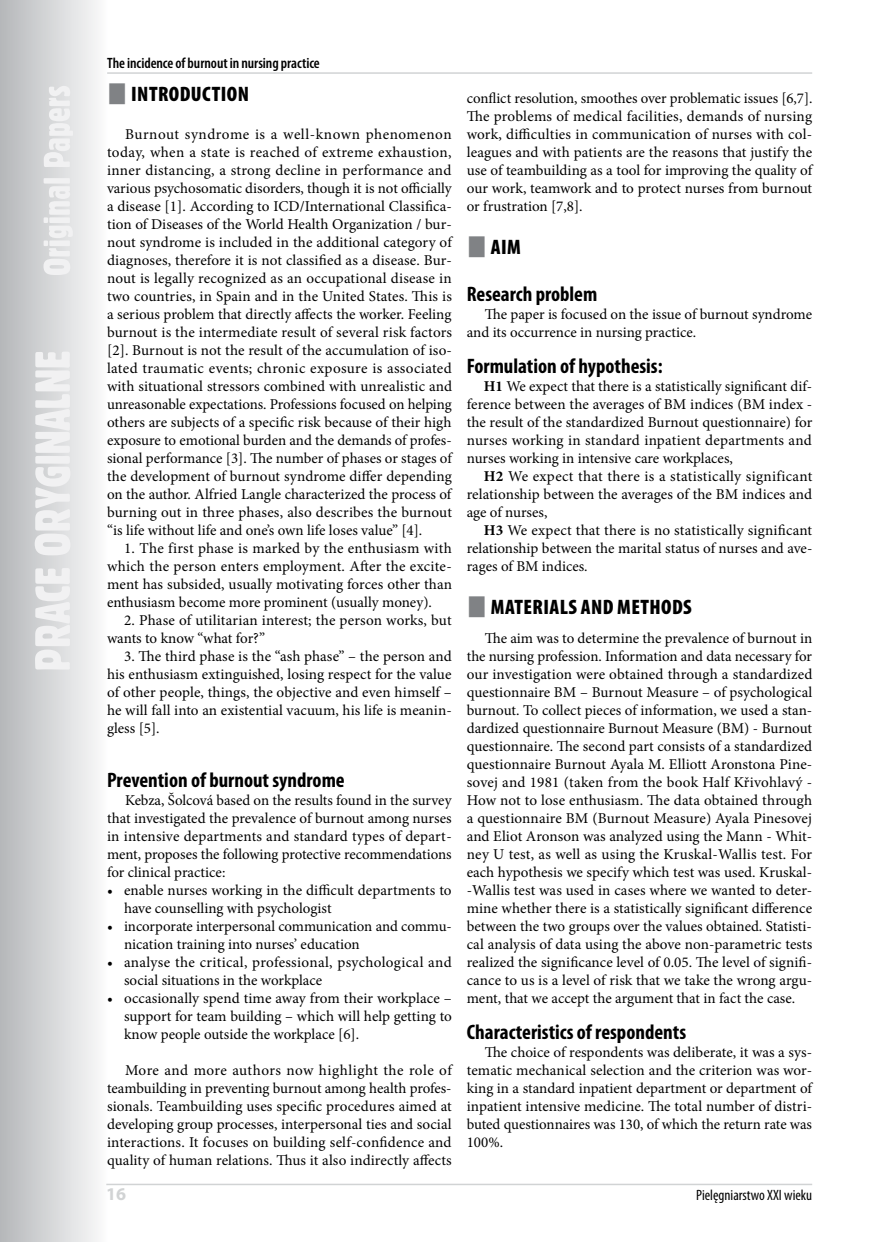
<style>
.page{position:relative;width:876px;height:1242px;background:#fff}
.page>*{position:absolute;margin:0;border:0;box-sizing:border-box;transform-origin:0 0}
.t1{font:700 condensed 21px "Myriad Pro";color:#000}
.t2{font:900 condensed 21px "Myriad Pro";letter-spacing:.02em;color:#000}
.t3{font:700 18px "Myriad Pro";color:#d1d3d4}
.t4{font:15px/18px "Minion Pro";color:#000;text-align:justify}
.t5{font:600 condensed 15px "Myriad Pro";letter-spacing:-.005em;color:#000}
.t6{font:condensed 15px "Myriad Pro";color:#000}
.s1{font-weight:700}
</style>
<div class="page">
<svg style="left:0;top:0;width:108px;height:1242px"></svg>
<svg style="left:35px;top:86px;width:38px;height:583px"></svg>
<hr style="left:106px;top:1183px;width:706px;height:2px;background:#d1d3d4">
<hr style="left:107px;top:72px;width:705px;height:2px;background:#d1d3d4">
<p class="t5" style="left:107px;top:54px;width:214px">The incidence of burnout in nursing practice</p>
<h1 class="t2" style="left:131px;top:80px;width:39px">INTRODUC</h1>
<h1 class="t2" style="left:212px;top:80px;width:19px">TION</h1>
<p class="t4" style="left:107px;top:125px;width:346px;text-indent:18px">Burnout syndrome is a well-known phenomenon today, when a state is reached of extreme exhaustion, inner distancing, a strong decline in performance and various psychosomatic disorders, though it is not officially a disease [1]. According to ICD/International Classifica&shy;tion of Diseases of the World Health Organization / bur&shy;nout syndrome is included in the additional category of diagnoses, therefore it is not classified as a disease. Bur&shy;nout is legally recognized as an occupational disease in two countries, in Spain and in the United States. This is a serious problem that directly affects the worker. Feeling burnout is the intermediate result of several risk factors [2]. Burnout is not the result of the accumulation of iso&shy;lated traumatic events; chronic exposure is associated with situational stressors combined with unrealistic and unreasonable expectations. Professions focused on helping others are subjects of a specific risk because of their high exposure to emotional burden and the demands of profes&shy;sional performance [3]. The number of phases or stages of the development of burnout syndrome differ depending on the author. Alfried Langle characterized the process of burning out in three phases, also describes the burnout “is life without life and one’s own life loses value” [4].</p>
<p class="t4" style="left:107px;top:539px;width:346px;text-indent:17px">1. The first phase is marked by the enthusiasm with which the person enters employment. After the excite&shy;ment has subsided, usually motivating forces other than enthusiasm become more prominent (usually money).</p>
<p class="t4" style="left:107px;top:611px;width:346px;text-indent:17px">2. Phase of utilitarian interest; the person works, but wants to know “what for?”</p>
<p class="t4" style="left:107px;top:647px;width:346px;text-indent:17px">3. The third phase is the “ash phase” – the person and his enthusiasm extinguished, losing respect for the value of other people, things, the objective and even himself – he will fall into an existential vacuum, his life is meanin&shy;gless [5].</p>
<h1 class="t1" style="left:107px;top:767px;width:239px">Prevention of burnout syndrome</h1>
<p class="t4" style="left:107px;top:791px;width:346px;text-indent:18px">Kebza, Šolcová based on the results found in the survey that investigated the prevalence of burnout among nurses in intensive departments and standard types of depart&shy;ment, proposes the following protective recommendations for clinical practice:</p>
<p class="t4" style="left:124px;top:881px;width:329px;text-indent:-17px">• enable nurses working in the difficult departments to have counselling with psychologist</p>
<p class="t4" style="left:124px;top:917px;width:329px;text-indent:-17px">• incorporate interpersonal communication and commu&shy;nication training into nurses’ education</p>
<p class="t4" style="left:124px;top:953px;width:329px;text-indent:-17px">• analyse the critical, professional, psychological and social situations in the workplace</p>
<p class="t4" style="left:124px;top:989px;width:329px;text-indent:-17px">• occasionally spend time away from their workplace – support for team building – which will help getting to know people outside the workplace [6].</p>
<p class="t4" style="left:107px;top:1061px;width:346px;text-indent:18px">More and more authors now highlight the role of teambuilding in preventing burnout among health profes&shy;sionals. Teambuilding uses specific procedures aimed at developing group processes, interpersonal ties and social interactions. It focuses on building self-confidence and quality of human relations. Thus it also indirectly affects</p>
<p class="t4" style="left:467px;top:89px;width:347px">conflict resolution, smoothes over problematic issues [6,7].<br>The problems of medical facilities, demands of nursing work, difficulties in communication of nurses with col&shy;leagues and with patients are the reasons that justify the use of teambuilding as a tool for improving the quality of our work, teamwork and to protect nurses from burnout or frustration [7,8].</p>
<h1 class="t2" style="left:491px;top:234px;width:11px">AIM</h1>
<h1 class="t1" style="left:467px;top:281px;width:132px">Research problem</h1>
<p class="t4" style="left:467px;top:305px;width:347px;text-indent:18px">The paper is focused on the issue of burnout syndrome and its occurrence in nursing practice.</p>
<h1 class="t1" style="left:467px;top:353px;width:197px">Formulation of hypothesis:</h1>
<p class="t4" style="left:467px;top:377px;width:347px;text-indent:17px"><span class="s1">H1</span> We expect that there is a statistically significant dif&shy;ference between the averages of BM indices (BM index - the result of the standardized Burnout questionnaire) for nurses working in standard inpatient departments and nurses working in intensive care workplaces,</p>
<p class="t4" style="left:467px;top:467px;width:347px;text-indent:17px"><span class="s1">H2</span> We expect that there is a statistically significant relationship between the averages of the BM indices and age of nurses,</p>
<p class="t4" style="left:467px;top:521px;width:347px;text-indent:17px"><span class="s1">H3</span> We expect that there is no statistically significant relationship between the marital status of nurses and ave&shy;rages of BM indices.</p>
<h1 class="t2" style="left:491px;top:594px;width:43px">MATERIAL</h1>
<h1 class="t2" style="left:568px;top:594px;width:125px">S AND METHODS</h1>
<p class="t4" style="left:467px;top:629px;width:347px;text-indent:18px">The aim was to determine the prevalence of burnout in the nursing profession. Information and data necessary for our investigation were obtained through a standardized questionnaire BM – Burnout Measure – of psychological burnout. To collect pieces of information, we used a stan&shy;dardized questionnaire Burnout Measure (BM) - Burnout questionnaire. The second part consists of a standardized questionnaire Burnout Ayala M. Elliott Aronstona Pine&shy;sovej and 1981 (taken from the book Half Křivohlavý - How not to lose enthusiasm. The data obtained through a questionnaire BM (Burnout Measure) Ayala Pinesovej and Eliot Aronson was analyzed using the Mann - Whit&shy;ney U test, as well as using the Kruskal-Wallis test. For each hypothesis we specify which test was used. Kruskal--Wallis test was used in cases where we wanted to deter&shy;mine whether there is a statistically significant difference between the two groups over the values obtained. Statisti&shy;cal analysis of data using the above non-parametric tests realized the significance level of 0.05. The level of signifi&shy;cance to us is a level of risk that we take the wrong argu&shy;ment, that we accept the argument that in fact the case.</p>
<h1 class="t1" style="left:467px;top:1019px;width:221px">Characteristics of respondents</h1>
<p class="t4" style="left:467px;top:1043px;width:347px;text-indent:18px">The choice of respondents was deliberate, it was a sys&shy;tematic mechanical selection and the criterion was wor&shy;king in a standard inpatient department or department of inpatient intensive medicine. The total number of distri&shy;buted questionnaires was 130, of which the return rate was 100%.</p>
<p class="t3" style="left:106px;top:1182px;width:21px">16</p>
<p class="t6" style="left:696px;top:1186px;width:118px">Pielęgniarstwo XXI wieku</p>
</div>
